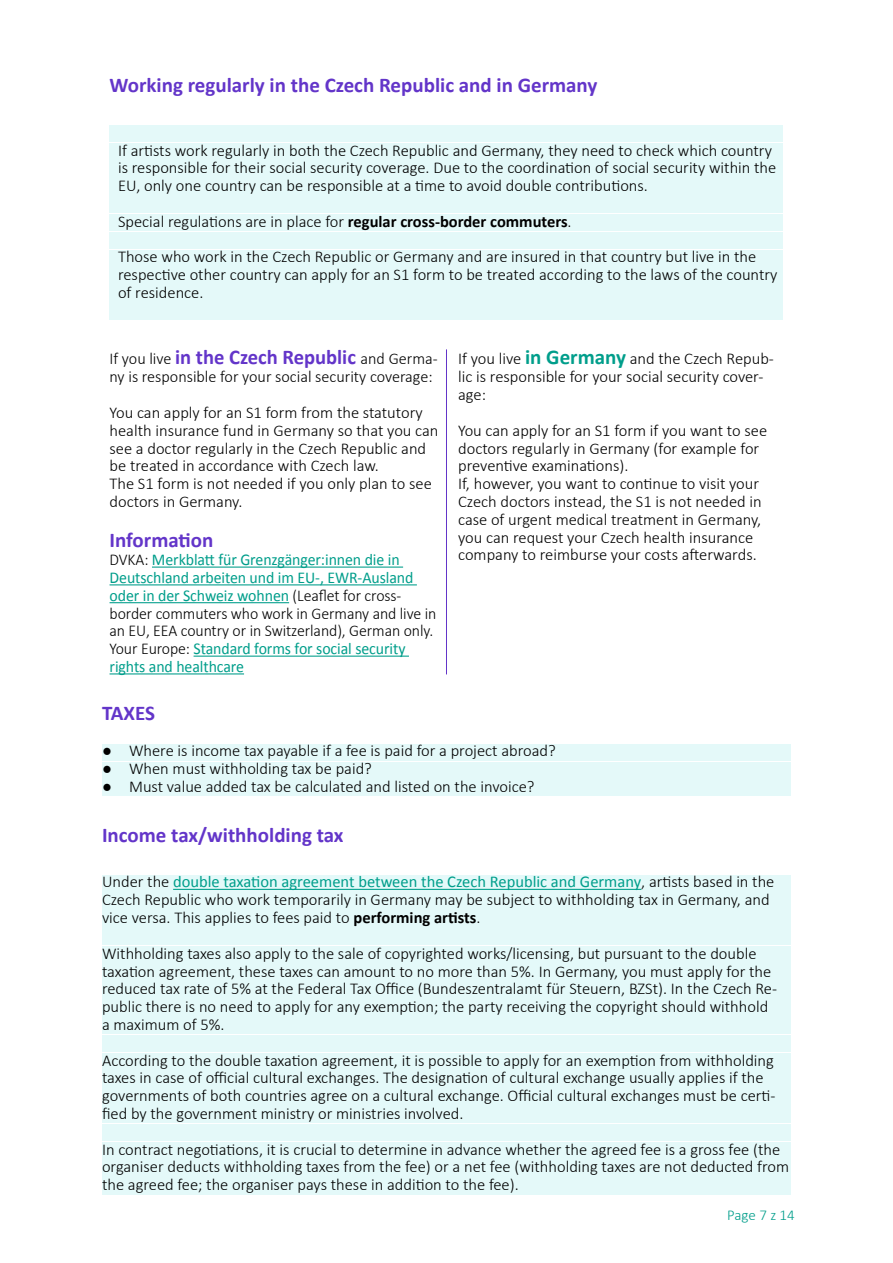
<style>
.page{position:relative;width:893px;height:1263px;background:#fff}
.page>*{position:absolute;margin:0;border:0;box-sizing:border-box;transform-origin:0 0}
.Heading_2{font:700 21px "Calibri";color:#6335c9}
.t1{font:300 16.5px/17.9px "Calibri";color:#000}
.t2{font:16.5px/17.9px "Calibri";letter-spacing:-.005em;color:#009e8b;scale:.96 1}
.t3{font:300 15px "Calibri";letter-spacing:-.005em;color:#009e8b}
.s1{font-weight:700}
.s2{font-weight:700;font-size:21px;color:#6335c9}
.s3{font-weight:300;color:#000}
.s4{font-weight:700;font-size:21px;color:#009e8b}
.s5{font-weight:400;color:#009e8b}
</style>
<div class="page">
<div style="left:102px;top:744px;width:689px;height:16px;background:#e4f9f9"></div>
<div style="left:102px;top:762px;width:689px;height:16px;background:#e4f9f9"></div>
<div style="left:102px;top:780px;width:689px;height:16px;background:#e4f9f9"></div>
<div style="left:102px;top:875px;width:689px;height:52px;background:#e4f9f9"></div>
<hr style="left:173px;top:889px;width:468px;height:1px;background:#009e8b">
<div style="left:102px;top:928px;width:689px;height:17px;background:#e4f9f9"></div>
<div style="left:102px;top:946px;width:689px;height:88px;background:#e4f9f9"></div>
<div style="left:102px;top:1035px;width:689px;height:17px;background:#e4f9f9"></div>
<div style="left:102px;top:1053px;width:689px;height:70px;background:#e4f9f9"></div>
<div style="left:102px;top:1124px;width:689px;height:17px;background:#e4f9f9"></div>
<div style="left:102px;top:1142px;width:689px;height:52px;background:#e4f9f9"></div>
<div style="left:110px;top:125px;width:673px;height:17px;background:#e4f9f9"></div>
<div style="left:110px;top:143px;width:673px;height:52px;background:#e4f9f9"></div>
<div style="left:110px;top:197px;width:673px;height:16px;background:#e4f9f9"></div>
<div style="left:110px;top:214px;width:673px;height:17px;background:#e4f9f9"></div>
<div style="left:110px;top:232px;width:673px;height:17px;background:#e4f9f9"></div>
<div style="left:110px;top:250px;width:673px;height:52px;background:#e4f9f9"></div>
<div style="left:110px;top:304px;width:673px;height:16px;background:#e4f9f9"></div>
<hr style="left:152px;top:566px;width:251px;height:2px;background:#009e8b">
<hr style="left:110px;top:584px;width:307px;height:1px;background:#009e8b">
<hr style="left:110px;top:602px;width:179px;height:1px;background:#009e8b">
<hr style="left:194px;top:656px;width:215px;height:1px;background:#009e8b">
<hr style="left:110px;top:673px;width:134px;height:1px;background:#009e8b">
<hr style="left:446px;top:349px;width:1px;height:325px;background:#6335c9">
<p class="Heading_2" style="left:110px;top:70px;width:489px">Working regularly in the Czech Republic and in Germany</p>
<p class="t1" style="left:118px;top:141px;width:660px">If artists work regularly in both the Czech Republic and Germany, they need to check which country is responsible for their social security coverage. Due to the coordination of social security within the<br>EU, only one country can be responsible at a time to avoid double contributions.</p>
<p class="t1" style="left:118px;top:212px;width:455px">Special regulations are in place for <span class="s1">regular cross-border commuters</span>.</p>
<p class="t1" style="left:118px;top:248px;width:661px">Those who work in the Czech Republic or Germany and are insured in that country but live in the respective other country can apply for an S1 form to be treated according to the laws of the country of residence.</p>
<p class="t1" style="left:110px;top:350px;width:330px">If you live <span class="s2">in the Czech Republic</span> and Germa&shy;ny is responsible for your social security coverage:</p>
<p class="t1" style="left:110px;top:403px;width:330px">You can apply for an S1 form from the statutory health insurance fund in Germany so that you can see a doctor regularly in the Czech Republic and be treated in accordance with Czech law.</p>
<p class="t1" style="left:110px;top:475px;width:324px">The S1 form is not needed if you only plan to see doctors in Germany.</p>
<p class="Heading_2" style="left:110px;top:526px;width:105px">Information</p>
<p class="t2" style="left:110px;top:550px;width:342px"><span class="s3">DVKA:</span> Merkblatt für Grenzgänger:innen die in Deutschland arbeiten und im EU-, EWR-Ausland oder in der Schweiz wohnen <span class="s3">(Leaflet for cross&shy;border commuters who work in Germany and live in an EU, EEA country or in Switzerland), German only.<br>Your Europe:</span> Standard forms for social security rights and healthcare</p>
<p class="t1" style="left:458px;top:350px;width:317px">If you live <span class="s4">in Germany</span> and the Czech Repub&shy;lic is responsible for your social security cover&shy;age:</p>
<p class="t1" style="left:458px;top:421px;width:310px">You can apply for an S1 form if you want to see doctors regularly in Germany (for example for preventive examinations).</p>
<p class="t1" style="left:458px;top:475px;width:305px">If, however, you want to continue to visit your Czech doctors instead, the S1 is not needed in case of urgent medical treatment in Germany, you can request your Czech health insurance company to reimburse your costs afterwards.</p>
<p class="Heading_2" style="left:102px;top:698px;width:55px">TAXES</p>
<p class="t1" style="left:102px;top:742px;width:455px">● Where is income tax payable if a fee is paid for a project abroad?</p>
<p class="t1" style="left:102px;top:760px;width:271px">● When must withholding tax be paid?</p>
<p class="t1" style="left:102px;top:777px;width:434px">● Must value added tax be calculated and listed on the invoice?</p>
<p class="Heading_2" style="left:102px;top:820px;width:243px">Income tax/withholding tax</p>
<p class="t1" style="left:102px;top:873px;width:674px">Under the <span class="s5">double taxation agreement between the Czech Republic and Germany</span>, artists based in the<br>Czech Republic who work temporarily in Germany may be subject to withholding tax in Germany, and vice versa. This applies to fees paid to <span class="s1">performing artists</span>.</p>
<p class="t1" style="left:102px;top:944px;width:677px">Withholding taxes also apply to the sale of copyrighted works/licensing, but pursuant to the double taxation agreement, these taxes can amount to no more than 5%. In Germany, you must apply for the reduced tax rate of 5% at the Federal Tax Office (Bundeszentralamt für Steuern, BZSt). In the Czech Re&shy;public there is no need to apply for any exemption; the party receiving the copyright should withhold a maximum of 5%.</p>
<p class="t1" style="left:102px;top:1051px;width:675px">According to the double taxation agreement, it is possible to apply for an exemption from withholding taxes in case of official cultural exchanges. The designation of cultural exchange usually applies if the governments of both countries agree on a cultural exchange. Official cultural exchanges must be certi&shy;fied by the government ministry or ministries involved.</p>
<p class="t1" style="left:102px;top:1140px;width:688px">In contract negotiations, it is crucial to determine in advance whether the agreed fee is a gross fee (the organiser deducts withholding taxes from the fee) or a net fee (withholding taxes are not deducted from the agreed fee; the organiser pays these in addition to the fee).</p>
<p class="t3" style="left:727px;top:1206px;width:69px">Page 7 z 14</p>
</div>
